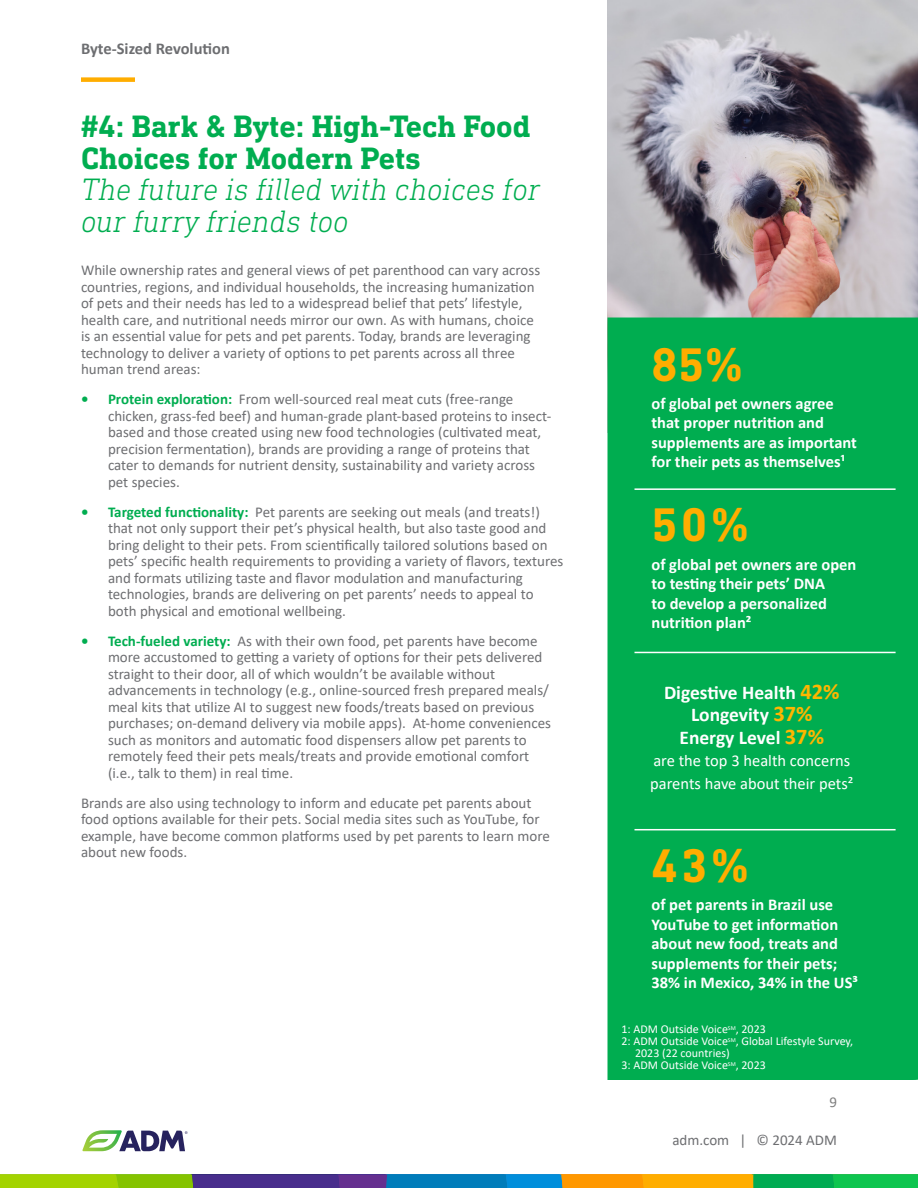
<style>
.page{position:relative;width:918px;height:1188px;background:#fff}
.page>*{position:absolute;margin:0;border:0;box-sizing:border-box;transform-origin:0 0}
.t1{font:700 48px "DIN Next Slab Pro";color:#ffad00}
.t2{font:italic 300 31.5px/31.5px "DIN Next Slab Pro";color:#00ad50}
.t3{font:700 19.5px/22.5px "Calibri";color:#fff;text-align:center}
.t4{font:700 16.5px/19.5px "Calibri";color:#fff}
.t5{font:16.5px/22.5px "Calibri";color:#fff}
.t6{font:700 16.5px "Calibri";color:#6d6e71}
.t7{font:15px/16.5px "Calibri";color:#6d6e71}
.t8{font:15px "Calibri";color:#808080}
.t9{font:12px/12px "Calibri";color:#fff}
.s1{font-weight:700;font-style:normal}
.s2{font-weight:700;color:#00ad50}
.s3{font-size:22.5px;color:#ffb600}
</style>
<div class="page">
<img style="left:608px;top:0;width:310px;height:318px">
<div style="left:608px;top:318px;width:310px;height:762px;background:#00ad50"></div>
<hr style="left:634px;top:488px;width:262px;height:2px;background:#fff">
<hr style="left:634px;top:829px;width:262px;height:1px;background:#fff">
<hr style="left:634px;top:652px;width:262px;height:1px;background:#fff">
<div style="left:81px;top:77px;width:54px;height:5px;background:#ffad00"></div>
<svg style="left:82px;top:1130px;width:106px;height:21px"></svg>
<svg style="left:0;top:1174px;width:918px;height:14px;background:#669052"></svg>
<p class="t6" style="left:81px;top:37px;width:150px">Byte-Sized Revolution</p>
<p class="t2" style="left:81px;top:110px;width:461px"><span class="s1">#4: Bark &amp; Byte: High-Tech Food<br>Choices for Modern Pets<br></span>The future is filled with choices for our furry friends too</p>
<p class="t7" style="left:81px;top:262px;width:461px">While ownership rates and general views of pet parenthood can vary across countries, regions, and individual households, the increasing humanization of pets and their needs has led to a widespread belief that pets’ lifestyle, health care, and nutritional needs mirror our own. As with humans, choice is an essential value for pets and pet parents. Today, brands are leveraging technology to deliver a variety of options to pet parents across all three human trend areas:</p>
<p class="t7" style="left:108px;top:391px;width:445px;text-indent:-27px"><span class="s2">• Protein exploration:</span> From well-sourced real meat cuts (free-range chicken, grass-fed beef) and human-grade plant-based proteins to insect&shy;based and those created using new food technologies (cultivated meat, precision fermentation), brands are providing a range of proteins that cater to demands for nutrient density, sustainability and variety across pet species.</p>
<p class="t7" style="left:108px;top:503px;width:457px;text-indent:-27px"><span class="s2">• Targeted functionality:</span> Pet parents are seeking out meals (and treats!) that not only support their pet’s physical health, but also taste good and bring delight to their pets. From scientifically tailored solutions based on pets’ specific health requirements to providing a variety of flavors, textures and formats utilizing taste and flavor modulation and manufacturing technologies, brands are delivering on pet parents’ needs to appeal to both physical and emotional wellbeing.</p>
<p class="t7" style="left:108px;top:632px;width:445px;text-indent:-27px"><span class="s2">• Tech-fueled variety:</span> As with their own food, pet parents have become more accustomed to getting a variety of options for their pets delivered straight to their door, all of which wouldn’t be available without advancements in technology (e.g., online-sourced fresh prepared meals/ meal kits that utilize AI to suggest new foods/treats based on previous purchases; on-demand delivery via mobile apps). At-home conveniences such as monitors and automatic food dispensers allow pet parents to remotely feed their pets meals/treats and provide emotional comfort (i.e., talk to them) in real time.</p>
<p class="t7" style="left:81px;top:794px;width:470px">Brands are also using technology to inform and educate pet parents about food options available for their pets. Social media sites such as YouTube, for example, have become common platforms used by pet parents to learn more about new foods.</p>
<p class="t1" style="left:651px;top:336px;width:94px">85%</p>
<p class="t4" style="left:652px;top:393px;width:207px">of global pet owners agree that proper nutrition and supplements are as important for their pets as themselves¹</p>
<p class="t1" style="left:651px;top:497px;width:100px">50%</p>
<p class="t4" style="left:652px;top:554px;width:206px">of global pet owners are open to testing their pets’ DNA<br>to develop a personalized nutrition plan²</p>
<p class="t3" style="left:664px;top:681px;width:177px">Digestive Health <span class="s3">42%<br></span>Longevity <span class="s3">37%<br></span>Energy Level <span class="s3">37%</span></p>
<p class="t5" style="left:650px;top:749px;width:205px">are the top 3 health concerns parents have about their pets²</p>
<p class="t1" style="left:651px;top:838px;width:100px">43%</p>
<p class="t4" style="left:652px;top:895px;width:208px">of pet parents in Brazil use<br>YouTube to get information about new food, treats and supplements for their pets;<br>38% in Mexico, 34% in the US³</p>
<p class="t9" style="left:622px;top:1022px;width:146px">1: ADM Outside Voice<sup>SM</sup>, 2023</p>
<p class="t9" style="left:635px;top:1034px;width:220px;text-indent:-14px">2: ADM Outside Voice<sup>SM</sup>, Global Lifestyle Survey,<br>2023 (22 countries)</p>
<p class="t9" style="left:622px;top:1058px;width:146px">3: ADM Outside Voice<sup>SM</sup>, 2023</p>
<p class="t8" style="left:829px;top:1092px;width:9px">9</p>
<p class="t7" style="left:672px;top:1132px;width:166px">adm.com | © 2024 ADM</p>
</div>
